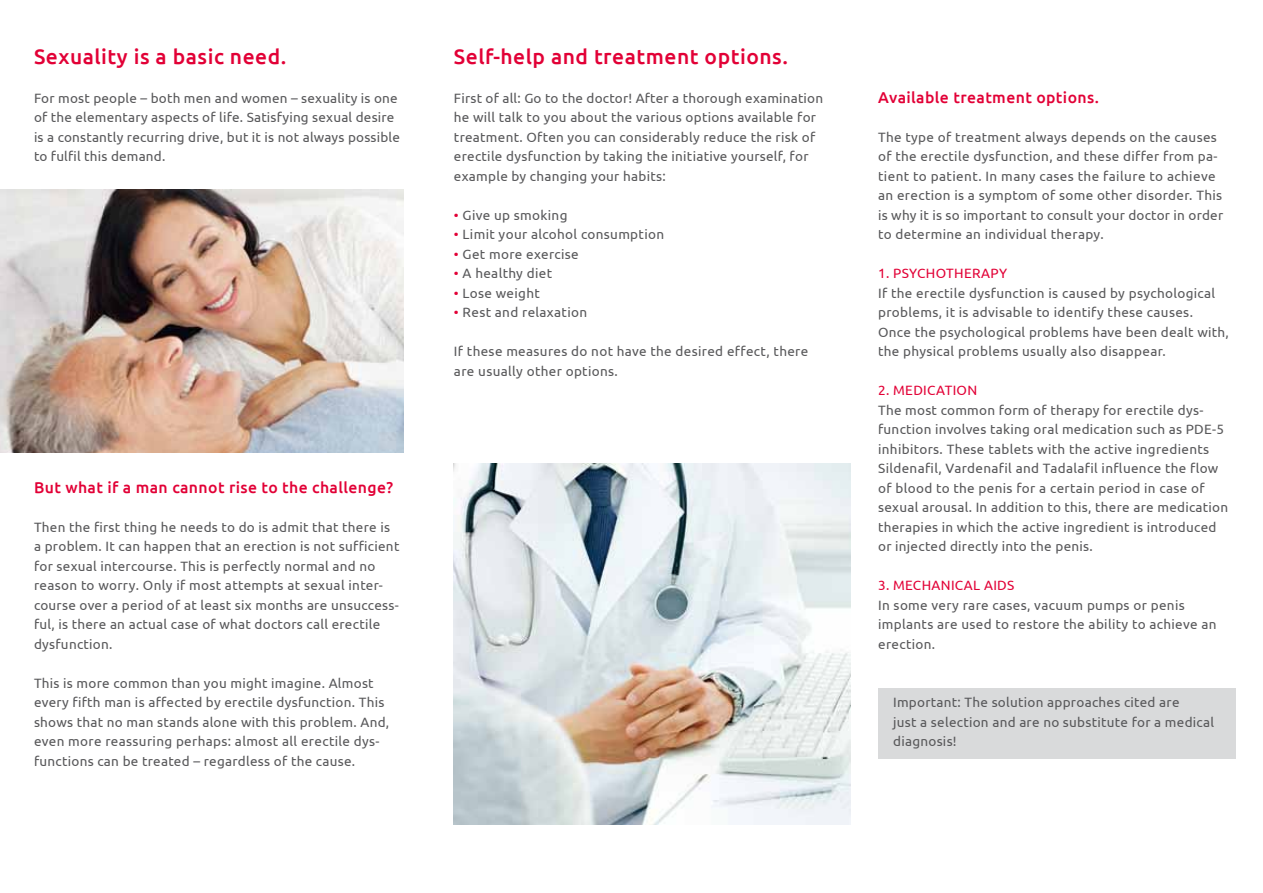
<style>
.page{position:relative;width:1263px;height:893px;background:#fff}
.page>*{position:absolute;margin:0;border:0;box-sizing:border-box;transform-origin:0 0}
.t1{font:500 21px "Ubuntu";letter-spacing:.025em;color:#e20036}
.t2{font:500 15.75px "Ubuntu";letter-spacing:.025em;color:#e20036}
.t3{font:13.5px/19.5px "Ubuntu";letter-spacing:.02em;color:#58585a}
.t4{font:13.5px "Ubuntu";letter-spacing:.025em;color:#e20036}
.s1{color:#e20036}
</style>
<div class="page">
<img style="left:0;top:190px;width:404px;height:263px">
<div style="left:878px;top:688px;width:357px;height:70px;background:#d9dadb"></div>
<img style="left:454px;top:464px;width:396px;height:360px">
<h1 class="t1" style="left:34px;top:43px;width:254px">Sexuality is a basic need.</h1>
<p class="t3" style="left:34px;top:88px;width:368px">For most people – both men and women – sexuality is one of the elementary aspects of life. Satisfying sexual desire is a constantly recurring drive, but it is not always possible to fulfil this demand.</p>
<p class="t2" style="left:34px;top:477px;width:361px">But what if a man cannot rise to the challenge?</p>
<p class="t3" style="left:34px;top:517px;width:367px">Then the first thing he needs to do is admit that there is a problem. I t can happen that an erection is not sufficient for sexual intercourse. This is perfectly normal and no reason to worry. Only if most attempts at sexual inter&shy;course over a period of at least six months are unsuccess&shy;ful, is there an actual case of what doctors call erectile dysfunction.</p>
<p class="t3" style="left:34px;top:673px;width:357px">This is more common than you might imagine. Almost every fifth man is affected by erectile dysfunction. This shows that no man stands alone with this problem. And, even more reassuring perhaps: almost all erectile dys&shy;functions can be treated – regardless of the cause.</p>
<h1 class="t1" style="left:454px;top:43px;width:335px">Self-help and treatment options.</h1>
<p class="t3" style="left:454px;top:88px;width:371px">First of all: Go to the doctor! After a thorough examination he will talk to you about the various options available for treatment. Often you can considerably reduce the risk of erectile dysfunction by taking the initiative yourself, for example by changing your habits:</p>
<p class="t3" style="left:454px;top:205px;width:115px"><span class="s1">•</span> Give up smoking</p>
<p class="t3" style="left:454px;top:224px;width:212px"><span class="s1">•</span> Limit your alcohol consumption</p>
<p class="t3" style="left:454px;top:244px;width:126px"><span class="s1">•</span> Get more exercise</p>
<p class="t3" style="left:454px;top:263px;width:100px"><span class="s1">•</span> A healthy diet</p>
<p class="t3" style="left:454px;top:283px;width:87px"><span class="s1">•</span> Lose weight</p>
<p class="t3" style="left:454px;top:302px;width:135px"><span class="s1">•</span> Rest and relaxation</p>
<p class="t3" style="left:454px;top:341px;width:356px">I f these measures do not have the desired effect, there are usually other options.</p>
<p class="t2" style="left:878px;top:87px;width:222px">Available treatment options.</p>
<p class="t3" style="left:878px;top:127px;width:347px">The type of treatment always depends on the causes of the erectile dysfunction, and these differ from pa&shy;tient to patient. I n many cases the failure to achieve an erection is a symptom of some other disorder. This is why it is so important to consult your doctor in order to determine an individual therapy.</p>
<p class="t4" style="left:878px;top:265px;width:131px">1. Psychotherapy</p>
<p class="t3" style="left:878px;top:283px;width:352px">I f the erectile dysfunction is caused by psychological problems, it is advisable to identify these causes.<br>Once the psychological problems have been dealt with, the physical problems usually also disappear.</p>
<p class="t4" style="left:878px;top:382px;width:98px">2. Medication</p>
<p class="t3" style="left:878px;top:400px;width:327px">The most common form of therapy for erectile dys&shy;function involves taking oral medication such as PDE</p>
<p class="t3" style="left:1212px;top:419px;width:13px">-5</p>
<p class="t3" style="left:878px;top:439px;width:352px">inhibitors. These tablets with the active ingredients Sildenafil, Vardenafil and Tadalafil influence the flow of blood to the penis for a certain period in case of sexual arousal. I n addition to this, there are medication therapies in which the active ingredient is introduced or injected directly into the penis.</p>
<p class="t4" style="left:878px;top:577px;width:138px">3. Mechan ical aids</p>
<p class="t3" style="left:878px;top:595px;width:340px">I n some very rare cases, vacuum pumps or penis implants are used to restore the ability to achieve an erection.</p>
<p class="t3" style="left:893px;top:692px;width:322px;text-indent:-15px">I mportant: The solution approaches cited are<br>just a selection and are no substitute for a medical diagnosis!</p>
</div>
